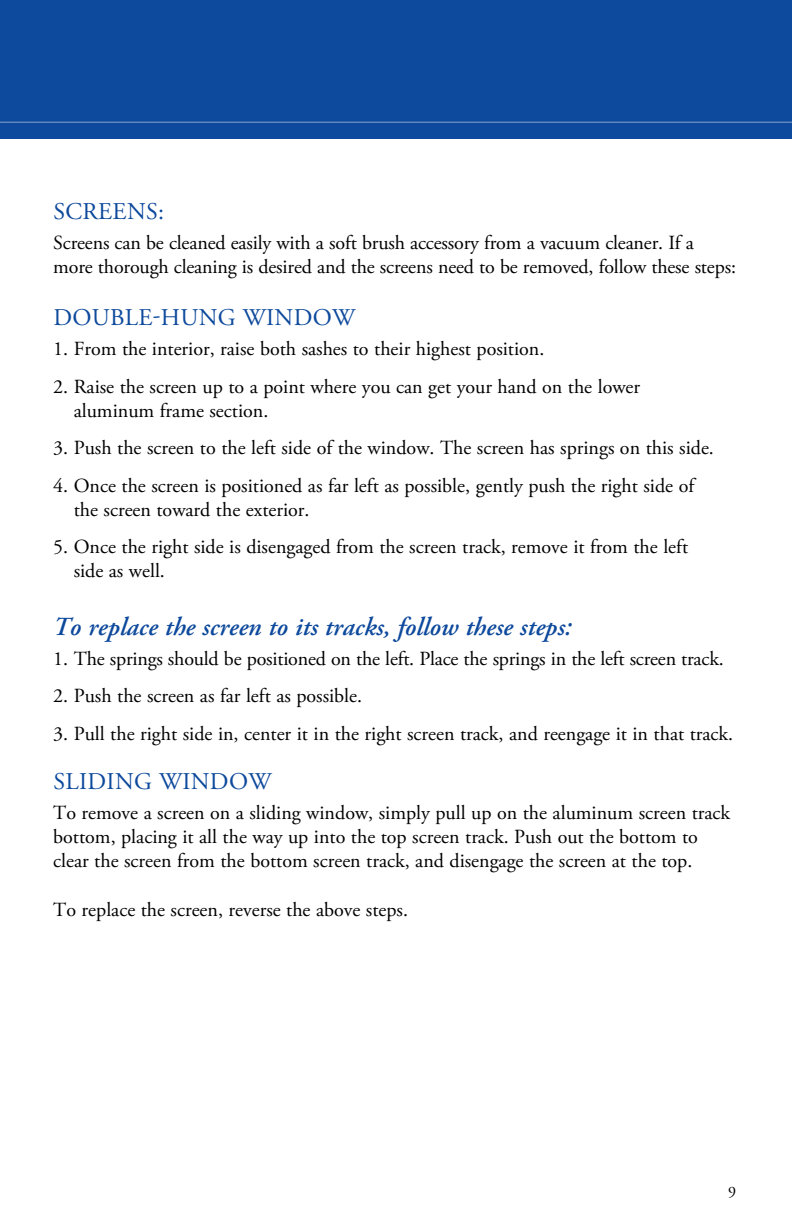
<style>
.page{position:relative;width:792px;height:1224px;background:#fff}
.page>*{position:absolute;margin:0;border:0;box-sizing:border-box;transform-origin:0 0}
.t1{font:italic 600 26px "Adobe Garamond Pro";color:#0d499c}
.t2{font:24px "Adobe Garamond Pro";letter-spacing:.015em;color:#0d499c}
.t3{font:20px/24px "Adobe Garamond Pro";color:#000}
.t4{font:16px "Adobe Garamond Pro";color:#000}
</style>
<div class="page">
<div style="left:0;top:0;width:792px;height:138px;background:#0d499c"></div>
<hr style="left:0;top:122px;width:792px;height:1px;background:#86a4ce">
<p class="t2" style="left:53px;top:197px;width:112px">SCREENS:</p>
<p class="t3" style="left:53px;top:231px;width:684px">Screens can be cleaned easily with a soft brush accessory from a vacuum cleaner. If a more thorough cleaning is desired and the screens need to be removed, follow these steps:</p>
<p class="t2" style="left:53px;top:303px;width:303px">DOUBLE-HUNG WINDOW</p>
<p class="t3" style="left:53px;top:337px;width:493px">1. From the interior, raise both sashes to their highest position.</p>
<p class="t3" style="left:74px;top:375px;width:568px;text-indent:-21px">2. Raise the screen up to a point where you can get your hand on the lower aluminum frame section.</p>
<p class="t3" style="left:53px;top:436px;width:662px">3. Push the screen to the left side of the window. The screen has springs on this side.</p>
<p class="t3" style="left:74px;top:474px;width:622px;text-indent:-21px">4. Once the screen is positioned as far left as possible, gently push the right side of the screen toward the exterior.</p>
<p class="t3" style="left:74px;top:535px;width:616px;text-indent:-21px">5. Once the right side is disengaged from the screen track, remove it from the left side as well.</p>
<h1 class="t1" style="left:53px;top:611px;width:520px">To replace the screen to its tracks, follow these steps:</h1>
<p class="t3" style="left:53px;top:647px;width:672px">1. The springs should be positioned on the left. Place the springs in the left screen track.</p>
<p class="t3" style="left:53px;top:684px;width:310px">2. Push the screen as far left as possible.</p>
<p class="t3" style="left:53px;top:722px;width:682px">3. Pull the right side in, center it in the right screen track, and reengage it in that track.</p>
<p class="t2" style="left:53px;top:767px;width:220px">SLIDING WINDOW</p>
<p class="t3" style="left:53px;top:801px;width:678px">To remove a screen on a sliding window, simply pull up on the aluminum screen track bottom, placing it all the way up into the top screen track. Push out the bottom to clear the screen from the bottom screen track, and disengage the screen at the top.</p>
<p class="t3" style="left:53px;top:898px;width:356px">To replace the screen, reverse the above steps.</p>
<p class="t4" style="left:728px;top:1182px;width:9px">9</p>
</div>
